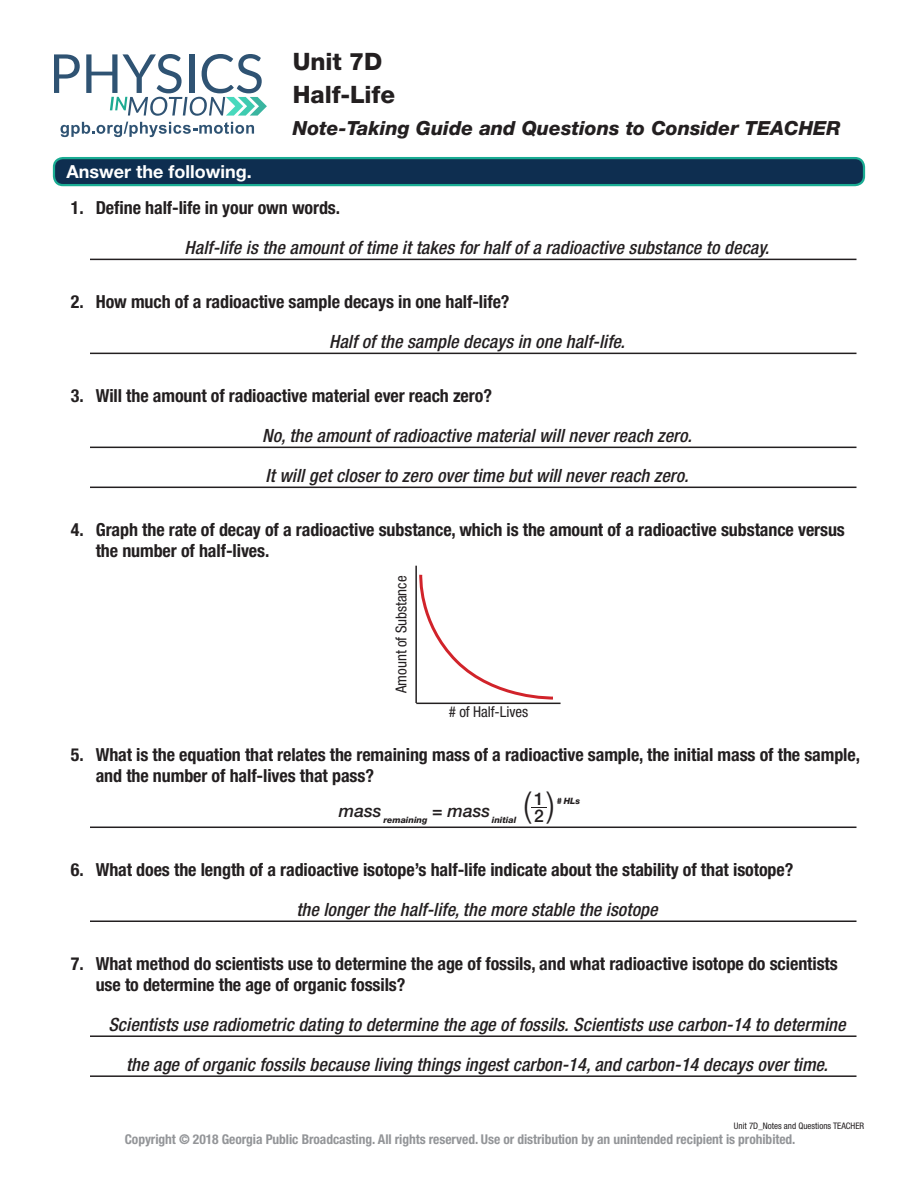
<style>
.page{position:relative;width:918px;height:1188px;background:#fff}
.page>*{position:absolute;margin:0;border:0;box-sizing:border-box;transform-origin:0 0}
.t1{font:300 34.95px "Helvetica Neue LT Std";color:#231f20}
.t2{font:800 24px/33.5px "Helvetica Neue LT Std";letter-spacing:-.005em;color:#231f20}
.t3{font:italic 800 19.5px "Helvetica Neue LT Std";color:#231f20}
.answer_style{font:italic 500 condensed 18.3px "Helvetica Neue LT Std";letter-spacing:.005em;color:#231f20}
.question_longer_styl{font:700 condensed 18px/21px "Helvetica Neue LT Std";letter-spacing:-.005em;color:#231f20}
.t4{font:700 18px "Helvetica Neue LT Std";color:#fff}
.t5{font:italic 500 17.55px "Helvetica Neue LT Std";color:#231f20}
.t6{font:500 17.55px "Helvetica Neue LT Std";color:#231f20}
.question_longer_styl-2{font:condensed 15px "Helvetica Neue LT Std";letter-spacing:-.005em;color:#231f20}
.t7{font:700 condensed 13.5px "Helvetica Neue LT Std";letter-spacing:-.005em;color:#939598}
.t8{font:condensed 9px "Helvetica Neue LT Std";color:#231f20}
.t9{font:italic 800 8.7px "Helvetica Neue LT Std";color:#231f20}
.s1{font-style:normal}
</style>
<div class="page">
<div style="left:54px;top:158px;width:810px;height:27px;background:#0e2e50;border-radius:9px"></div>
<div style="left:53px;top:157px;width:812px;height:29px;border:2px solid #1aac93;border-radius:9px"></div>
<svg style="left:54px;top:54px;width:26px;height:39px"></svg>
<svg style="left:86px;top:54px;width:181px;height:62px"></svg>
<svg style="left:61px;top:122px;width:193px;height:15px"></svg>
<hr style="left:90px;top:259px;width:766px;height:1px;background:#231f20">
<hr style="left:90px;top:353px;width:766px;height:1px;background:#231f20">
<hr style="left:90px;top:447px;width:766px;height:1px;background:#231f20">
<hr style="left:90px;top:487px;width:766px;height:1px;background:#231f20">
<hr style="left:90px;top:827px;width:766px;height:1px;background:#231f20">
<hr style="left:90px;top:921px;width:766px;height:1px;background:#231f20">
<hr style="left:90px;top:1035px;width:766px;height:2px;background:#231f20">
<hr style="left:90px;top:1075px;width:766px;height:2px;background:#231f20">
<hr style="left:415px;top:566px;width:2px;height:137px;background:#231f20">
<hr style="left:416px;top:703px;width:145px;height:1px;background:#231f20">
<svg style="left:418px;top:574px;width:138px;height:129px"></svg>
<svg style="left:531px;top:807px;width:16px;height:1px"></svg>
<p class="t4" style="left:67px;top:160px;width:187px">Answer the following.</p>
<h2 class="t2" style="left:293px;top:44px;width:104px">Unit 7D<br>Half-Life</h2>
<p class="t3" style="left:293px;top:116px;width:549px">Note-Taking Guide and Questions to Consider TEACHER</p>
<p class="question_longer_styl" style="left:71px;top:197px;width:271px">1. Define half-life in your own words.</p>
<p class="answer_style" style="left:185px;top:237px;width:586px">Half-life is the amount of time it takes for half of a radioactive substance to decay.</p>
<p class="question_longer_styl" style="left:71px;top:291px;width:440px">2. How much of a radioactive sample decays in one half-life?</p>
<p class="answer_style" style="left:329px;top:331px;width:297px">Half of the sample decays in one half-life.</p>
<p class="question_longer_styl" style="left:71px;top:385px;width:423px">3. Will the amount of radioactive material ever reach zero?</p>
<p class="answer_style" style="left:262px;top:425px;width:431px">No, the amount of radioactive material will never reach zero.</p>
<p class="answer_style" style="left:266px;top:465px;width:424px">It will get closer to zero over time but will never reach zero.</p>
<p class="question_longer_styl" style="left:96px;top:519px;width:751px;text-indent:-25px">4. Graph the rate of decay of a radioactive substance, which is the amount of a radioactive substance versus the number of half-lives.</p>
<p class="question_longer_styl-2" style="left:392px;top:693px;width:119px;rotate:-90deg">Amount of Substance</p>
<p class="question_longer_styl-2" style="left:449px;top:703px;width:81px"># of Half-Lives</p>
<p class="question_longer_styl" style="left:96px;top:744px;width:766px;text-indent:-25px">5. What is the equation that relates the remaining mass of a radioactive sample, the initial mass of the sample, and the number of half-lives that pass?</p>
<p class="t1" style="left:523px;top:783px;width:33px">( )</p>
<p class="t6" style="left:534px;top:789px;width:11px">1</p>
<p class="t9" style="left:557px;top:795px;width:25px"># HLs</p>
<p class="t5" style="left:339px;top:800px;width:44px">mass</p>
<p class="t5" style="left:432px;top:800px;width:60px"><span class="s1">=</span> mass</p>
<p class="t6" style="left:534px;top:805px;width:11px">2</p>
<p class="t9" style="left:383px;top:814px;width:46px">remaining</p>
<p class="t9" style="left:492px;top:814px;width:26px">initial</p>
<p class="question_longer_styl" style="left:71px;top:859px;width:724px">6. What does the length of a radioactive isotope’s half-life indicate about the stability of that isotope?</p>
<p class="answer_style" style="left:296px;top:899px;width:363px">the longer the half-life, the more stable the isotope</p>
<p class="question_longer_styl" style="left:96px;top:953px;width:744px;text-indent:-25px">7. What method do scientists use to determine the age of fossils, and what radioactive isotope do scientists use to determine the age of organic fossils?</p>
<p class="answer_style" style="left:108px;top:1014px;width:739px">Scientists use radiometric dating to determine the age of fossils. Scientists use carbon-14 to determine</p>
<p class="answer_style" style="left:126px;top:1054px;width:703px">the age of organic fossils because living things ingest carbon-14, and carbon-14 decays over time.</p>
<p class="t8" style="left:734px;top:1121px;width:132px">Unit 7D_Notes and Questions TEACHER</p>
<p class="t7" style="left:125px;top:1131px;width:672px">Copyright © 2018 Georgia Public Broadcasting. All rights reserved. Use or distribution by an unintended recipient is prohibited.</p>
</div>
